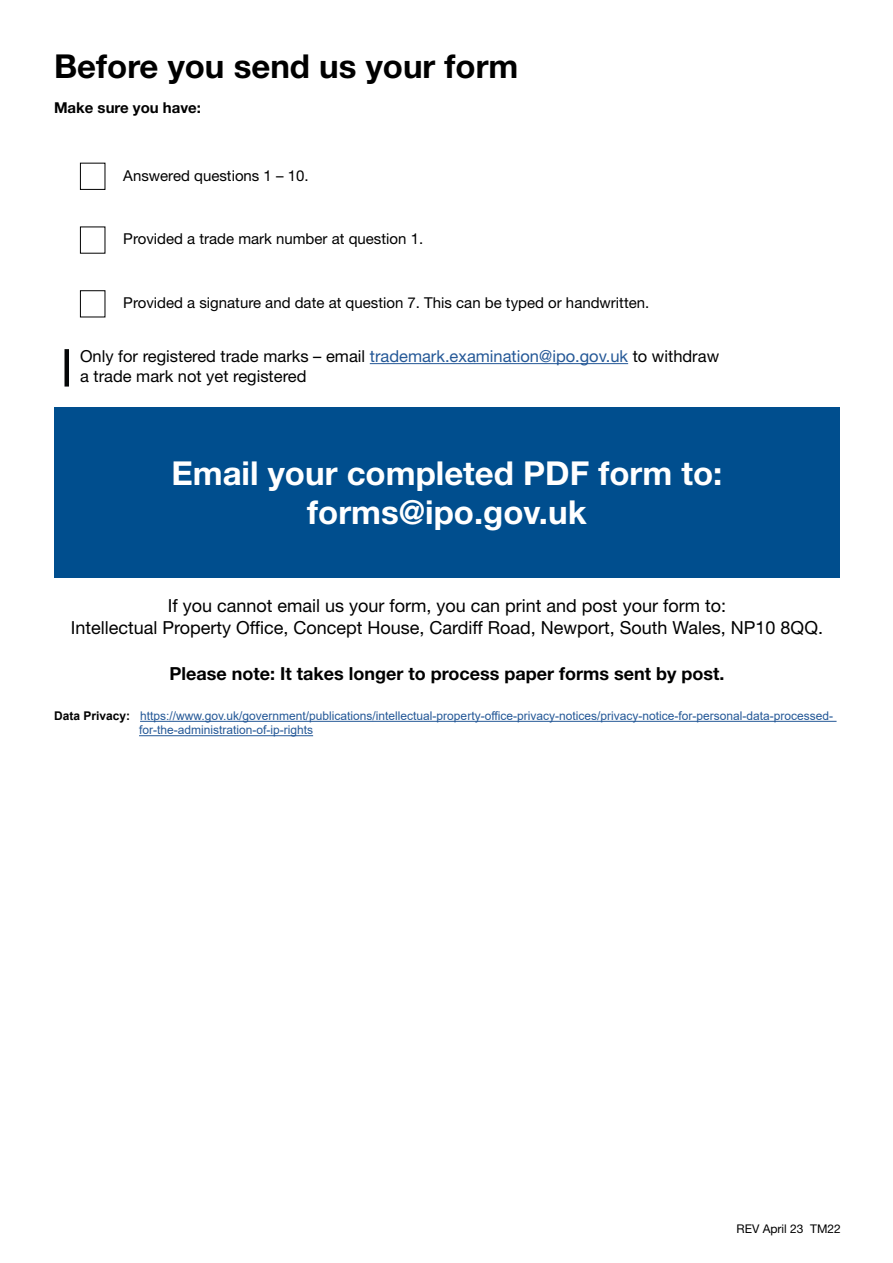
<style>
.page{position:relative;width:893px;height:1263px;background:#fff}
.page>*{position:absolute;margin:0;border:0;box-sizing:border-box;transform-origin:0 0}
.t1{font:700 33px/39.6px "Helvetica Neue LT Std";color:#fff;text-align:center}
.t2{font:700 33px "Helvetica Neue LT Std";color:#000}
.t3{font:18px "Helvetica Neue LT Std";color:#000}
.t4{font:700 18px "Helvetica Neue LT Std";color:#000}
.t5{font:16.5px/19.8px "Helvetica Neue LT Std";color:#000}
.t6{font:15px "Helvetica Neue LT Std";color:#000}
.Body{font:700 15px "Helvetica Neue LT Std";color:#000}
.t7{font:12px/14.4px "Arial";color:#245897}
.t8{font:12px "Helvetica Neue LT Std";color:#000}
.s1{color:#245897}
.s2{font-weight:700;color:#000}
</style>
<div class="page">
<div style="left:80px;top:163px;width:25px;height:27px;background:#fff;border:1px solid #000"></div>
<div style="left:80px;top:290px;width:25px;height:27px;background:#fff;border:1px solid #000"></div>
<hr style="left:370px;top:363px;width:258px;height:1px;background:#245897">
<div style="left:54px;top:408px;width:786px;height:170px;background:#004e8e"></div>
<hr style="left:140px;top:721px;width:696px;height:1px;background:#245897">
<hr style="left:139px;top:735px;width:174px;height:1px;background:#245897">
<hr style="left:65px;top:349px;width:4px;height:38px;background:#050708">
<p class="t2" style="left:54px;top:46px;width:466px">Before you send us your form</p>
<p class="Body" style="left:54px;top:98px;width:148px">Make sure you have:</p>
<p class="t6" style="left:123px;top:166px;width:187px">Answered questions 1 – 10.</p>
<p class="t6" style="left:123px;top:230px;width:301px">Provided a trade mark number at question 1.</p>
<p class="t6" style="left:123px;top:294px;width:527px">Provided a signature and date at question 7. This can be typed or handwritten.</p>
<p class="t5" style="left:80px;top:346px;width:641px">Only for registered trade marks – email <span class="s1">trademark.examination@ipo.gov.uk</span> to withdraw a trade mark not yet registered</p>
<p class="t1" style="left:171px;top:453px;width:553px">Email your completed PDF form to: forms@ipo.gov.uk</p>
<p class="t3" style="left:168px;top:595px;width:560px">If you cannot email us your form, you can print and post your form to:</p>
<p class="t3" style="left:71px;top:616px;width:754px">Intellectual Property Office, Concept House, Cardiff Road, Newport, South Wales, NP10 8QQ.</p>
<p class="t4" style="left:169px;top:663px;width:556px">Please note: It takes longer to process paper forms sent by post.</p>
<p class="t7" style="left:139px;top:708px;width:696px;text-indent:-85px"><span class="s2">Data Privacy:</span> https://www.gov.uk/government/publications/intellectual-property-office-privacy-notices/privacy-notice-for-personal-data-processed&shy;for-the-administration-of-ip-rights</p>
<p class="t8" style="left:736px;top:1221px;width:106px">REV April 23 TM22</p>
</div>
